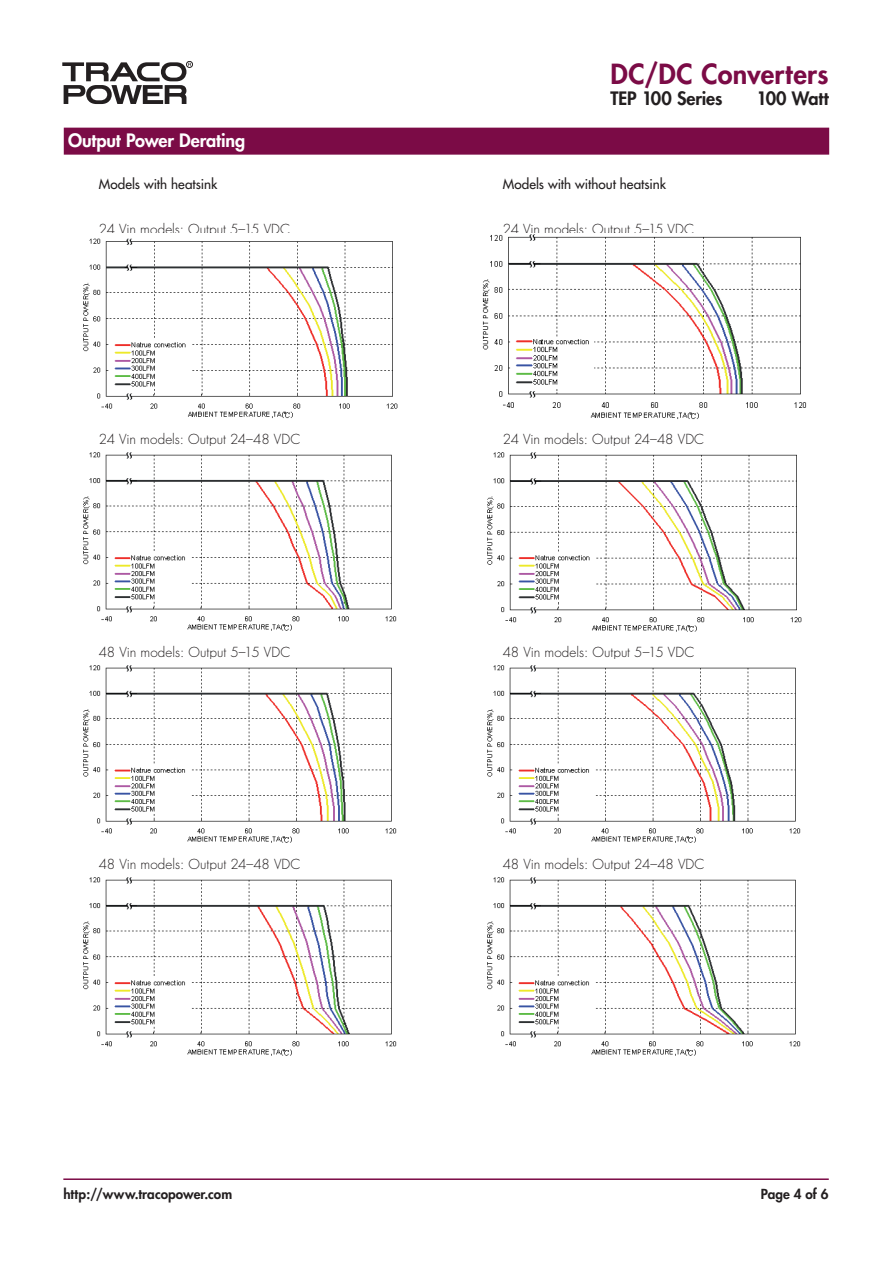
<style>
.page{position:relative;width:893px;height:1263px;background:#fff}
.page>*{position:absolute;margin:0;border:0;box-sizing:border-box;transform-origin:0 0}
.t1{font:800 27px "Futura";letter-spacing:.015em;color:#7b0b46}
.t2{font:800 18px "Futura";letter-spacing:-.01em;color:#231f20}
.Liste_Titel_Heavy{font:800 18px "Futura";letter-spacing:-.005em;color:#fff}
.Text_Heavy{font:300 13.5px "Futura";color:#231f20}
.Text_Heavy-2{font:13.5px "Futura";color:#231f20}
.t3{font:800 13.5px "Futura";letter-spacing:.005em;color:#231f20}
</style>
<div class="page">
<div style="left:186px;top:61px;width:7px;height:7px;border:1px solid #231f20;border-radius:50%"></div>
<svg style="left:62px;top:62px;width:129px;height:42px"></svg>
<hr style="left:63px;top:1178px;width:766px;height:2px;background:#7b0b46">
<div style="left:64px;top:128px;width:765px;height:27px;background:#7b0b46"></div>
<img style="left:83px;top:238px;width:315px;height:181px">
<img style="left:83px;top:452px;width:314px;height:179px">
<img style="left:83px;top:665px;width:314px;height:178px">
<img style="left:83px;top:877px;width:314px;height:179px">
<img style="left:482px;top:234px;width:325px;height:186px">
<img style="left:487px;top:452px;width:315px;height:180px">
<img style="left:487px;top:665px;width:314px;height:178px">
<img style="left:487px;top:877px;width:314px;height:179px">
<p class="Liste_Titel_Heavy" style="left:68px;top:129px;width:179px">Output Power Derating</p>
<p class="t1" style="left:610px;top:57px;width:219px">DC/DC Converters</p>
<p class="t2" style="left:610px;top:87px;width:113px">TEP 100 Series</p>
<p class="t2" style="left:757px;top:87px;width:74px">100 Watt</p>
<p class="Text_Heavy-2" style="left:99px;top:176px;width:120px">Models with heatsink</p>
<p class="Text_Heavy-2" style="left:503px;top:176px;width:165px">Models with without heatsink</p>
<p class="Text_Heavy" style="left:99px;top:220px;width:193px">24 Vin models: Output 5–15 VDC</p>
<p class="Text_Heavy" style="left:503px;top:220px;width:193px">24 Vin models: Output 5–15 VDC</p>
<p class="Text_Heavy" style="left:99px;top:431px;width:203px">24 Vin models: Output 24–48 VDC</p>
<p class="Text_Heavy" style="left:503px;top:431px;width:203px">24 Vin models: Output 24–48 VDC</p>
<p class="Text_Heavy" style="left:99px;top:643px;width:193px">48 Vin models: Output 5–15 VDC</p>
<p class="Text_Heavy" style="left:503px;top:643px;width:193px">48 Vin models: Output 5–15 VDC</p>
<p class="Text_Heavy" style="left:99px;top:856px;width:203px">48 Vin models: Output 24–48 VDC</p>
<p class="Text_Heavy" style="left:503px;top:856px;width:203px">48 Vin models: Output 24–48 VDC</p>
<p class="t3" style="left:63px;top:1186px;width:170px">http://www.tracopower.com</p>
<p class="t3" style="left:761px;top:1186px;width:69px">Page 4 of 6</p>
</div>
